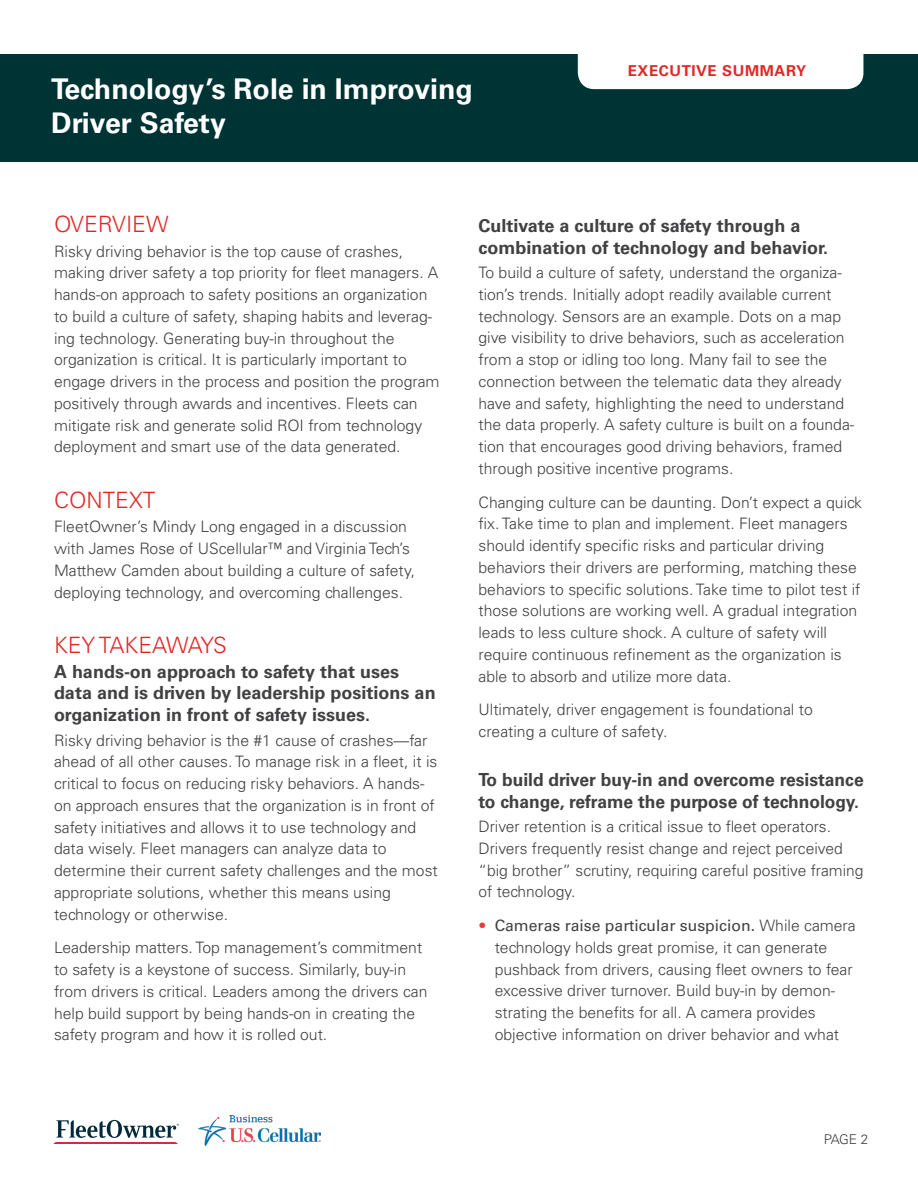
<style>
.page{position:relative;width:918px;height:1188px;background:#fff}
.page>*{position:absolute;margin:0;border:0;box-sizing:border-box;transform-origin:0 0}
.t1{font:700 28.5px/34.2px "Univers LT Std";color:#fff}
.Heading1{font:300 22.5px "Univers LT Std";color:#e12726}
.Heading1-2{font:300 22.5px "Univers LT Std";letter-spacing:-.02em;color:#e12726}
.Heading2__space{font:700 18px/21.8px "Univers LT Std";color:#414042}
.Heading2{font:700 18px/21.8px "Univers LT Std";color:#414042}
.Text{font:300 15.75px/21.8px "Univers LT Std";color:#414042}
.t2{font:700 15px "Univers LT Std";letter-spacing:.04em;color:#e12726}
.t3{font:300 13.5px "Univers LT Std";color:#414042}
.s1{color:#e43d3c}
.s2{font-weight:400}
</style>
<div class="page">
<div style="left:0;top:54px;width:918px;height:108px;background:#033"></div>
<div style="left:578px;top:54px;width:285px;height:35px;background:#fff"></div>
<svg style="left:54px;top:1120px;width:125px;height:24px"></svg>
<img style="left:198px;top:1115px;width:123px;height:31px">
<h1 class="t1" style="left:51px;top:72px;width:423px">Technology’s Role in Improving<br>Driver Safety</h1>
<p class="t2" style="left:628px;top:62px;width:180px">EXECUTIVE SUMMARY</p>
<p class="Heading1" style="left:54px;top:211px;width:116px">OVERVIEW</p>
<p class="Text" style="left:54px;top:240px;width:387px">Risky driving behavior is the top cause of crashes, making driver safety a top priority for fleet managers. A hands-on approach to safety positions an organization to build a culture of safety, shaping habits and leverag&shy;ing technology. Generating buy-in throughout the organization is critical. It is particularly important to engage drivers in the process and position the program positively through awards and incentives. Fleets can mitigate risk and generate solid ROI from technology deployment and smart use of the data generated.</p>
<p class="Heading1" style="left:54px;top:486px;width:103px">CONTEXT</p>
<p class="Text" style="left:54px;top:516px;width:363px">FleetOwner’s Mindy Long engaged in a discussion with James Rose of UScellular™ and Virginia Tech’s Matthew Camden about building a culture of safety, deploying technology, and overcoming challenges.</p>
<p class="Heading1-2" style="left:54px;top:632px;width:174px">KEY TAKEAWAYS</p>
<p class="Heading2" style="left:54px;top:661px;width:383px">A hands-on approach to safety that uses data and is driven by leadership positions an organization in front of safety issues.</p>
<p class="Text" style="left:54px;top:729px;width:385px">Risky driving behavior is the #1 cause of crashes—far ahead of all other causes. To manage risk in a fleet, it is critical to focus on reducing risky behaviors. A hands&shy;on approach ensures that the organization is in front of safety initiatives and allows it to use technology and data wisely. Fleet managers can analyze data to determine their current safety challenges and the most appropriate solutions, whether this means using technology or otherwise.</p>
<p class="Text" style="left:54px;top:937px;width:375px">Leadership matters. Top management’s commitment to safety is a keystone of success. Similarly, buy-in from drivers is critical. Leaders among the drivers can help build support by being hands-on in creating the safety program and how it is rolled out.</p>
<p class="Heading2__space" style="left:478px;top:215px;width:351px">Cultivate a culture of safety through a combination of technology and behavior.</p>
<p class="Text" style="left:478px;top:262px;width:377px">To build a culture of safety, understand the organiza&shy;tion’s trends. Initially adopt readily available current technology. Sensors are an example. Dots on a map give visibility to drive behaviors, such as acceleration from a stop or idling too long. Many fail to see the connection between the telematic data they already have and safety, highlighting the need to understand the data properly. A safety culture is built on a founda&shy;tion that encourages good driving behaviors, framed through positive incentive programs.</p>
<p class="Text" style="left:478px;top:491px;width:385px">Changing culture can be daunting. Don’t expect a quick fix. Take time to plan and implement. Fleet managers should identify specific risks and particular driving behaviors their drivers are performing, matching these behaviors to specific solutions. Take time to pilot test if those solutions are working well. A gradual integration leads to less culture shock. A culture of safety will require continuous refinement as the organization is able to absorb and utilize more data.</p>
<p class="Text" style="left:478px;top:699px;width:336px">Ultimately, driver engagement is foundational to creating a culture of safety.</p>
<p class="Heading2__space" style="left:478px;top:769px;width:387px">To build driver buy-in and overcome resistance to change, reframe the purpose of technology.</p>
<p class="Text" style="left:478px;top:816px;width:387px">Driver retention is a critical issue to fleet operators.<br>Drivers frequently resist change and reject perceived “big brother” scrutiny, requiring careful positive framing of technology.</p>
<p class="Text" style="left:495px;top:915px;width:363px;text-indent:-16px"><span class="s1">•</span> <span class="s2">Cameras raise particular suspicion.</span> While camera technology holds great promise, it can generate pushback from drivers, causing fleet owners to fear excessive driver turnover. Build buy-in by demon&shy;strating the benefits for all. A camera provides objective information on driver behavior and what</p>
<p class="t3" style="left:824px;top:1132px;width:46px">PAGE 2</p>
</div>
